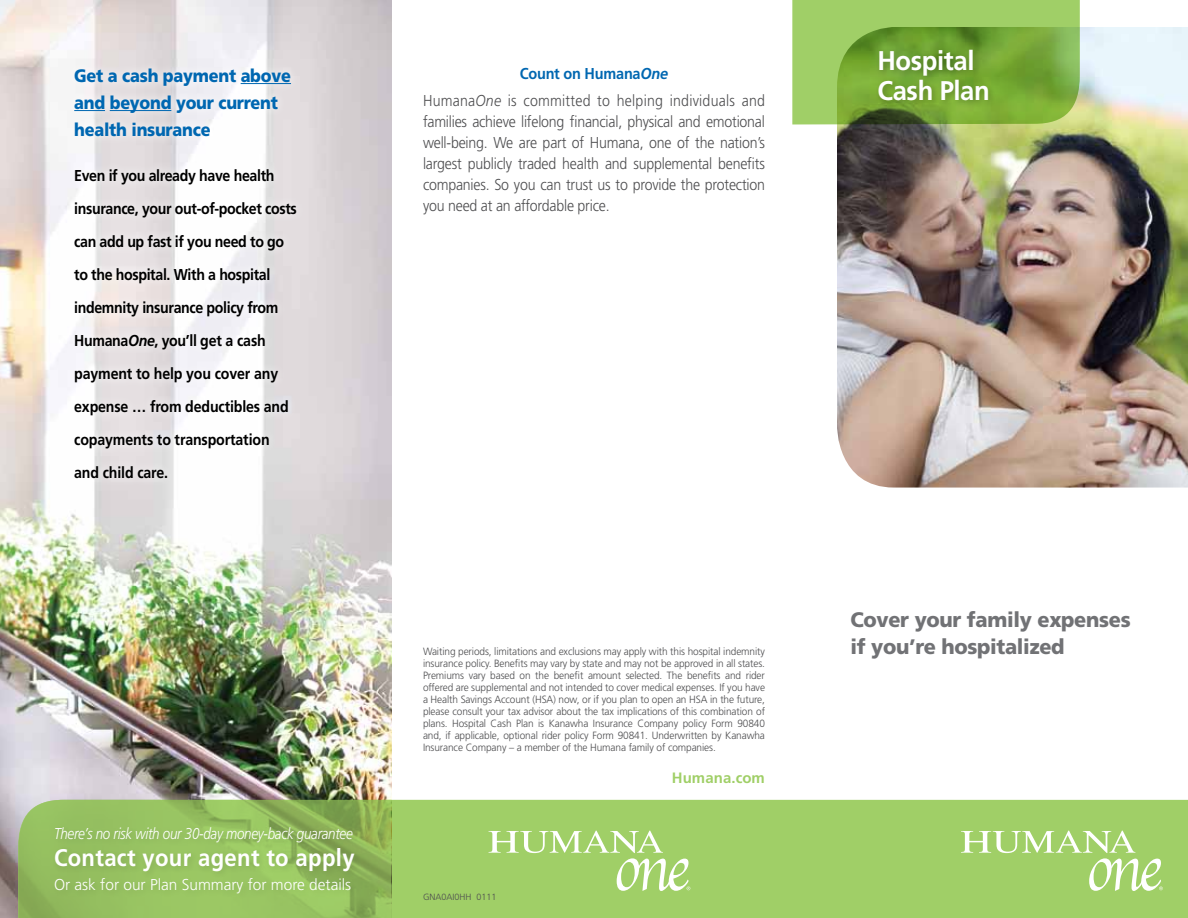
<style>
.page{position:relative;width:1188px;height:918px;background:#fff}
.page>*{position:absolute;margin:0;border:0;box-sizing:border-box;transform-origin:0 0}
.t1{font:700 27px/30px "Frutiger";letter-spacing:-.015em;color:#fff;scale:.95 1}
.t2{font:700 24px "Frutiger";letter-spacing:.015em;color:#fff;scale:.92 1}
.t3{font:900 21px/27px "Frutiger";letter-spacing:-.015em;color:#717275;scale:.95 1}
.t4{font:900 18px/27px "Frutiger";letter-spacing:-.015em;color:#0067b1;scale:.9 1}
.t5{font:700 15.75px/33px "Frutiger";letter-spacing:-.025em;color:#000;scale:.9 1}
.t6{font:300 15.75px/21px "Frutiger";letter-spacing:-.015em;color:#4d4d4f;text-align:justify;scale:.9 1}
.t7{font:300 15.75px/26.4px "Frutiger";letter-spacing:.015em;color:#4d4d4f;text-align:center;scale:.9 1}
.t8{font:italic 300 15.75px "Frutiger";letter-spacing:-.02em;color:#fff;scale:.85 1}
.t9{font:300 15.75px "Frutiger";color:#fff}
.t10{font:700 15px "Frutiger";letter-spacing:.005em;color:#a0cf67}
.t11{font:300 10.5px/12px "Frutiger";letter-spacing:-.01em;color:#4d4d4f;text-align:justify;scale:.96 1}
.t12{font:300 9px "Frutiger";color:#4d4d4f}
.s1{font-style:italic}
.s2{font-weight:700;color:#0067b1}
.s3{font-weight:700;font-style:italic;color:#0067b1}
</style>
<div class="page">
<img style="left:0;top:0;width:392px;height:918px">
<img style="left:1163px;top:27px;width:25px;height:461px">
<div style="left:392px;top:800px;width:796px;height:118px;background:#a0cf67"></div>
<svg style="left:489px;top:831px;width:201px;height:60px;background:#afd67f"></svg>
<img style="left:791px;top:0;width:372px;height:918px">
<div style="left:875px;top:46px;width:121px;height:63px;background:#000;opacity:.25"></div>
<svg style="left:64px;top:59px;width:240px;height:427px"></svg>
<hr style="left:241px;top:83px;width:50px;height:1px;background:#0067b1">
<hr style="left:74px;top:110px;width:31px;height:1px;background:#0067b1">
<hr style="left:110px;top:110px;width:61px;height:1px;background:#0067b1">
<svg style="left:18px;top:800px;width:374px;height:118px;background:#93ba5e"></svg>
<div style="left:51px;top:823px;width:311px;height:78px;background:#000;opacity:.1"></div>
<h3 class="t4" style="left:74px;top:62px;width:242px">Get a cash payment above and beyond your current health insurance</h3>
<p class="t5" style="left:74px;top:159px;width:249px">Even if you already have health insurance, your out-of-pocket costs can add up fast if you need to go to the hospital. With a hospital indemnity insurance policy from<br>Humana<span class="s1">One</span>, you’ll get a cash payment to help you cover any expense … from deductibles and copayments to transportation and child care.</p>
<h3 class="t8" style="left:54px;top:824px;width:353px">There’s no risk with our 30-day money-back guarantee</h3>
<h2 class="t2" style="left:54px;top:843px;width:328px">Contact your agent to apply</h2>
<h3 class="t9" style="left:54px;top:876px;width:299px">Or ask for our Plan Summary for more details</h3>
<h3 class="t7" style="left:423px;top:61px;width:382px"><span class="s2">Count on Humana</span><span class="s3">One<br></span>Humana<span class="s1">One</span> is committed to helping individuals and</h3>
<p class="t6" style="left:423px;top:111px;width:382px">families achieve lifelong financial, physical and emotional well-being. We are part of Humana, one of the nation’s largest publicly traded health and supplemental benefits companies. So you can trust us to provide the protection you need at an affordable price.</p>
<p class="t11" style="left:423px;top:646px;width:358px">Waiting periods, limitations and exclusions may apply with this hospital indemnity insurance policy. Benefits may vary by state and may not be approved in all states.<br>Premiums vary based on the benefit amount selected. The benefits and rider offered are supplemental and not intended to cover medical expenses. If you have a Health Savings Account (HSA) now, or if you plan to open an HSA in the future, please consult your tax advisor about the tax implications of this combination of plans. Hospital Cash Plan is Kanawha Insurance Company policy Form 90840 and, if applicable, optional rider policy Form 90841. Underwritten by Kanawha Insurance Company – a member of the Humana family of companies.</p>
<h3 class="t10" style="left:672px;top:769px;width:95px">Humana.com</h3>
<p class="t12" style="left:423px;top:892px;width:75px">GNA0AI0HH 0111</p>
<h1 class="t1" style="left:878px;top:46px;width:120px">Hospital<br>Cash Plan</h1>
<h3 class="t3" style="left:850px;top:606px;width:296px">Cover your family expenses if you’re hospitalized</h3>
</div>
